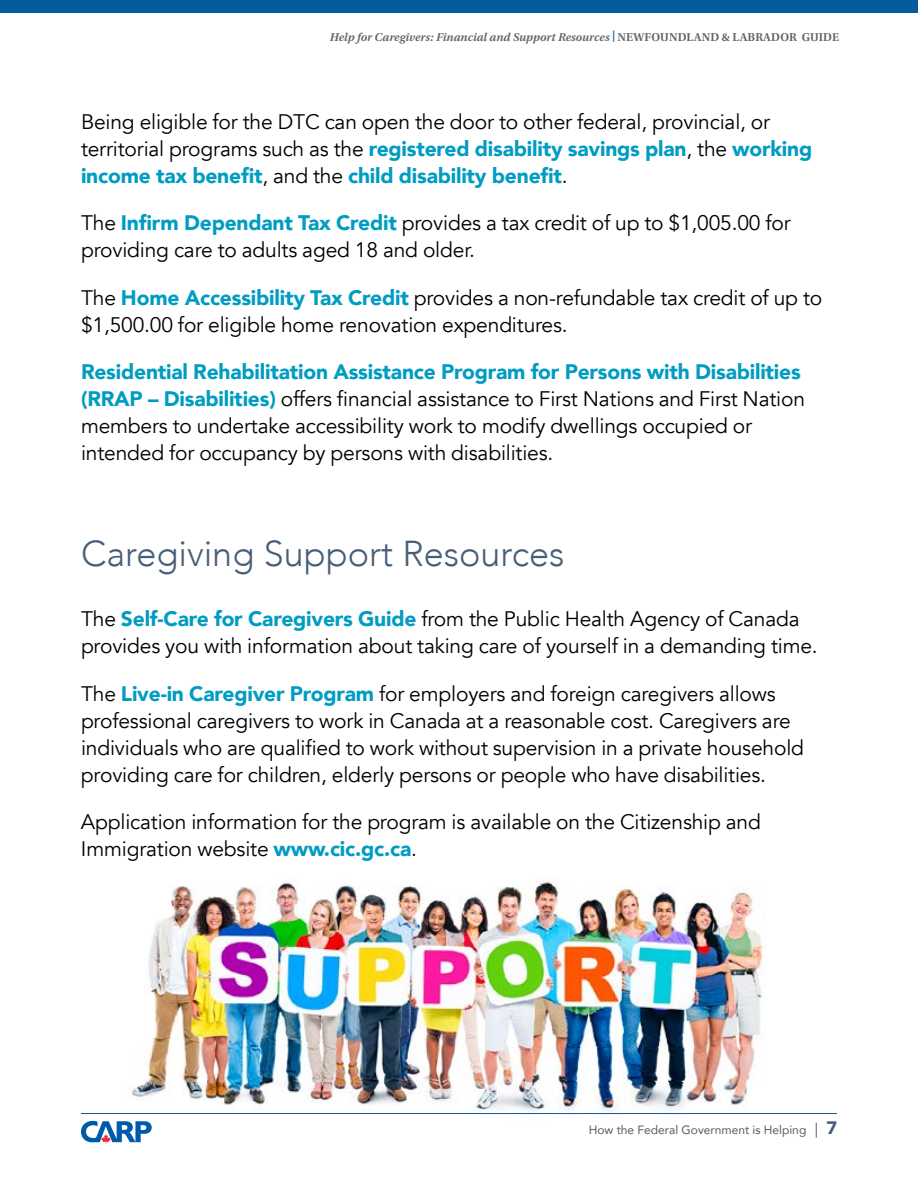
<style>
.page{position:relative;width:918px;height:1188px;background:#fff}
.page>*{position:absolute;margin:0;border:0;box-sizing:border-box;transform-origin:0 0}
.t1{font:300 36px "Avenir";color:#475e78}
.t2{font:21px/27px "Avenir";letter-spacing:-.01em;color:#000}
.t3{font:italic 600 12px "Utopia Std";color:#636466}
.t4{font:12px "Avenir";color:#58595b}
.s1{color:#055c9c}
.s2{font-style:normal}
.s3{font-weight:900;color:#009cc2}
.s4{font-size:15px}
.s5{font-weight:900;font-size:18px;color:#475e78}
</style>
<div class="page">
<img style="left:131px;top:881px;width:635px;height:235px">
<div style="left:0;top:0;width:918px;height:13px;background:#055c9c"></div>
<svg style="left:81px;top:1121px;width:71px;height:23px"></svg>
<hr style="left:81px;top:1113px;width:756px;height:1px;background:#055c9c">
<p class="t3" style="left:330px;top:30px;width:511px">Help for Caregivers: Financial and Support Resources <span class="s1">|</span> <span class="s2">NEWFOUNDLAND &amp; LABRADOR GUIDE</span></p>
<p class="t2" style="left:81px;top:109px;width:733px">Being eligible for the DTC can open the door to other federal, provincial, or territorial programs such as the <span class="s3">registered disability savings plan</span>, the <span class="s3">working income tax benefit</span>, and the <span class="s3">child disability benefit</span>.</p>
<p class="t2" style="left:81px;top:210px;width:711px">The <span class="s3">Infirm Dependant Tax Credit</span> provides a tax credit of up to $1,005.00 for providing care to adults aged 18 and older.</p>
<p class="t2" style="left:81px;top:284px;width:743px">The <span class="s3">Home Accessibility Tax Credit</span> provides a non-refundable tax credit of up to $1,500.00 for eligible home renovation expenditures.</p>
<p class="t2" style="left:81px;top:358px;width:726px"><span class="s3">Residential Rehabilitation Assistance Program for Persons with Disabilities (RRAP – Disabilities)</span> offers financial assistance to First Nations and First Nation members to undertake accessibility work to modify dwellings occupied or intended for occupancy by persons with disabilities.</p>
<h1 class="t1" style="left:81px;top:532px;width:485px">Caregiving Support Resources</h1>
<p class="t2" style="left:81px;top:606px;width:738px">The <span class="s3">Self-Care for Caregivers Guide</span> from the Public Health Agency of Canada provides you with information about taking care of yourself in a demanding time.</p>
<p class="t2" style="left:81px;top:680px;width:725px">The <span class="s3">Live-in Caregiver Program</span> for employers and foreign caregivers allows professional caregivers to work in Canada at a reasonable cost. Caregivers are individuals who are qualified to work without supervision in a private household providing care for children, elderly persons or people who have disabilities.</p>
<p class="t2" style="left:81px;top:808px;width:681px">Application information for the program is available on the Citizenship and<br>Immigration website <span class="s3">www.cic.gc.ca</span>.</p>
<p class="t4" style="left:589px;top:1120px;width:250px">How the Federal Government is Helping <span class="s4">|</span> <span class="s5">7</span></p>
</div>
